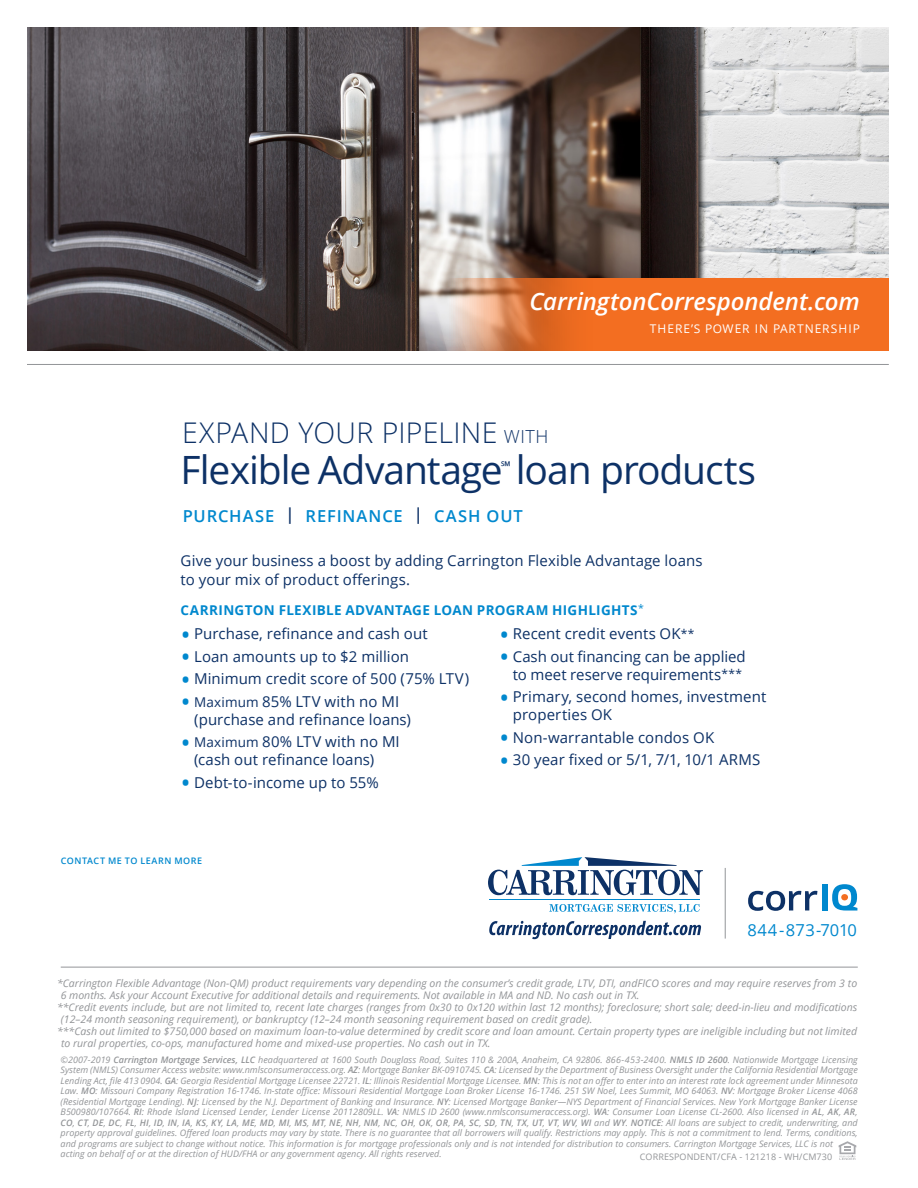
<style>
.page{position:relative;width:918px;height:1188px;background:#fff}
.page>*{position:absolute;margin:0;border:0;box-sizing:border-box;transform-origin:0 0}
.t1{font:39px "Open Sans";letter-spacing:-.03em;color:#0d3166}
.t2{font:300 28.5px "Open Sans";letter-spacing:.01em;color:#0d3166}
.t3{font:italic 600 24px "Open Sans";letter-spacing:-.005em;color:#fff}
.t4{font:600 16.5px "Open Sans";letter-spacing:.055em;color:#0088ce}
.t5{font:16.5px "Open Sans";letter-spacing:.01em;color:#0088ce}
.t6{font:15px/18px "Open Sans";letter-spacing:.005em;color:#0d3166}
.t7{font:700 13.5px "Open Sans";letter-spacing:.025em;color:#0088ce}
.t8{font:italic 13.5px "Open Sans";color:#0d3166}
.t9{font:12px "Open Sans";letter-spacing:.085em;color:#fff}
.t10{font:italic 10.5px/12px "Open Sans";color:#939598}
.t11{font:italic 9px/10.5px "Open Sans";color:#939598}
.t12{font:9px "Open Sans";letter-spacing:.01em;color:#939598}
.t13{font:600 9px "Open Sans";letter-spacing:.06em;color:#0088ce}
.s1{font-size:18px}
.s2{color:#0d3166}
.s3{font-weight:800;font-size:18px;color:#0088ce}
.s4{font-size:13.5px}
.s5{font-size:12px}
.s6{font-weight:600}
</style>
<div class="page">
<img style="left:27px;top:27px;width:862px;height:324px">
<svg style="left:839px;top:1141px;width:17px;height:19px"></svg>
<hr style="left:61px;top:967px;width:797px;height:1px;background:#939598">
<hr style="left:27px;top:364px;width:862px;height:1px;background:#939598">
<svg style="left:414px;top:279px;width:475px;height:72px;background:#e7793a"></svg>
<svg style="left:488px;top:857px;width:215px;height:38px"></svg>
<hr style="left:489px;top:899px;width:211px;height:1px;background:#0088ce">
<svg style="left:549px;top:904px;width:151px;height:9px"></svg>
<svg style="left:489px;top:921px;width:212px;height:18px"></svg>
<hr style="left:725px;top:868px;width:1px;height:71px;background:#939598">
<svg style="left:748px;top:891px;width:69px;height:20px"></svg>
<div style="left:822px;top:885px;width:6px;height:26px;background:#0088ce"></div>
<svg style="left:832px;top:884px;width:25px;height:27px"></svg>
<p class="t3" style="left:529px;top:285px;width:332px">CarringtonCorrespondent.com</p>
<p class="t9" style="left:650px;top:320px;width:212px">THERE’S POWER IN PARTNERSHIP</p>
<p class="t2" style="left:182px;top:413px;width:368px">EXPAND YOUR PIPELINE <span class="s1">WITH</span></p>
<p class="t1" style="left:180px;top:443px;width:577px">Flexible Advantage loan products</p>
<p class="t8" style="left:501px;top:457px;width:12px">℠</p>
<p class="t4" style="left:183px;top:505px;width:342px">PURCHASE <span class="s2">|</span> REFINANCE <span class="s2">|</span> CASH OUT</p>
<p class="t6" style="left:181px;top:551px;width:523px">Give your business a boost by adding Carrington Flexible Advantage loans</p>
<p class="t6" style="left:181px;top:571px;width:231px">to your mix of product offerings.</p>
<p class="t7" style="left:181px;top:601px;width:465px">CARRINGTON FLEXIBLE ADVANTAGE LOAN PROGRAM HIGHLIGHTS<sup>*</sup></p>
<p class="t6" style="left:182px;top:624px;width:247px"><span class="s3">•</span> Purchase, refinance and cash out</p>
<p class="t6" style="left:182px;top:647px;width:228px"><span class="s3">•</span> Loan amounts up to $2 million</p>
<p class="t6" style="left:182px;top:669px;width:288px"><span class="s3">•</span> Minimum credit score of 500 (75% LTV)</p>
<p class="t6" style="left:182px;top:692px;width:219px"><span class="s3">•</span> <span class="s4">Maximum</span> 85% LTV with no MI</p>
<p class="t6" style="left:194px;top:710px;width:218px">(purchase and refinance loans)</p>
<p class="t6" style="left:182px;top:732px;width:219px"><span class="s3">•</span> <span class="s4">Maximum</span> 80% LTV with no MI</p>
<p class="t6" style="left:194px;top:750px;width:182px">(cash out refinance loans)</p>
<p class="t6" style="left:182px;top:773px;width:198px"><span class="s3">•</span> Debt-to-income up to 55%</p>
<p class="t6" style="left:501px;top:624px;width:195px"><span class="s3">•</span> Recent credit events OK<span class="s5">**</span></p>
<p class="t6" style="left:501px;top:647px;width:246px"><span class="s3">•</span> Cash out financing can be applied</p>
<p class="t6" style="left:513px;top:665px;width:231px">to meet reserve requirements<span class="s5">***</span></p>
<p class="t6" style="left:513px;top:687px;width:255px;text-indent:-12px"><span class="s3">•</span> Primary, second homes, investment properties OK</p>
<p class="t6" style="left:501px;top:728px;width:215px"><span class="s3">•</span> Non-warrantable condos OK</p>
<p class="t6" style="left:501px;top:750px;width:261px"><span class="s3">•</span> 30 year fixed or 5/1, 7/1, 10/1 ARMS</p>
<p class="t13" style="left:61px;top:855px;width:143px">CONTACT ME TO LEARN MORE</p>
<p class="t5" style="left:748px;top:918px;width:111px">844-873-7010</p>
<p class="t10" style="left:61px;top:977px;width:798px;text-indent:-4px">*Carrington Flexible Advantage (Non-QM) product requirements vary depending on the consumer’s credit grade, LTV, DTI, andFICO scores and may require reserves from 3 to<br>6 months. Ask your Account Executive for additional details and requirements. Not available in MA and ND. No cash out in TX.</p>
<p class="t10" style="left:61px;top:1001px;width:798px;text-indent:-4px">**Credit events include, but are not limited to, recent late charges (ranges from 0x30 to 0x120 within last 12 months); foreclosure; short sale; deed-in-lieu and modifications (12–24 month seasoning requirement), or bankruptcy (12–24 month seasoning requirement based on credit grade).</p>
<p class="t10" style="left:61px;top:1025px;width:798px;text-indent:-4px">***Cash out limited to $750,000 based on maximum loan-to-value determined by credit score and loan amount. Certain property types are ineligible including but not limited to rural properties, co-ops, manufactured home and mixed-use properties. No cash out in TX.</p>
<p class="t11" style="left:61px;top:1054px;width:799px">©2007-2019 <span class="s6">Carrington Mortgage Services, LLC</span> headquartered at 1600 South Douglass Road, Suites 110 &amp; 200A, Anaheim, CA 92806. 866-453-2400. <span class="s6">NMLS ID 2600</span>. Nationwide Mortgage Licensing System (NMLS) Consumer Access website: www.nmlsconsumeraccess.org. <span class="s6">AZ</span>: Mortgage Banker BK-0910745. <span class="s6">CA</span>: Licensed by the Department of Business Oversight under the California Residential Mortgage Lending Act, file 413 0904. <span class="s6">GA</span>: Georgia Residential Mortgage Licensee 22721. <span class="s6">IL</span>: Illinois Residential Mortgage Licensee. <span class="s6">MN</span>: This is not an offer to enter into an interest rate lock agreement under Minnesota Law. <span class="s6">MO</span>: Missouri Company Registration 16-1746. In-state office: Missouri Residential Mortgage Loan Broker License 16-1746. 251 SW Noel, Lees Summit, MO 64063. <span class="s6">NV</span>: Mortgage Broker License 4068 (Residential Mortgage Lending). <span class="s6">NJ</span>: Licensed by the N.J. Department of Banking and Insurance. <span class="s6">NY</span>: Licensed Mortgage Banker—NYS Department of Financial Services. New York Mortgage Banker License B500980/107664. <span class="s6">RI</span>: Rhode Island Licensed Lender, Lender License 20112809LL. <span class="s6">VA</span>: NMLS ID 2600 (www.nmlsconsumeraccess.org). <span class="s6">WA</span>: Consumer Loan License CL-2600. Also licensed in <span class="s6">AL</span>, <span class="s6">AK</span>, <span class="s6">AR</span>, <span class="s6">CO</span>, <span class="s6">CT</span>, <span class="s6">DE</span>, <span class="s6">DC</span>, <span class="s6">FL</span>, <span class="s6">HI</span>, <span class="s6">ID</span>, <span class="s6">IN</span>, <span class="s6">IA</span>, <span class="s6">KS</span>, <span class="s6">KY</span>, <span class="s6">LA</span>, <span class="s6">ME</span>, <span class="s6">MD</span>, <span class="s6">MI</span>, <span class="s6">MS</span>, <span class="s6">MT</span>, <span class="s6">NE</span>, <span class="s6">NH</span>, <span class="s6">NM</span>, <span class="s6">NC</span>, <span class="s6">OH</span>, <span class="s6">OK</span>, <span class="s6">OR</span>, <span class="s6">PA</span>, <span class="s6">SC</span>, <span class="s6">SD</span>, <span class="s6">TN</span>, <span class="s6">TX</span>, <span class="s6">UT</span>, <span class="s6">VT</span>, <span class="s6">WV</span>, <span class="s6">WI</span> and <span class="s6">WY</span>. <span class="s6">NOTICE</span>: All loans are subject to credit, underwriting, and property approval guidelines. Offered loan products may vary by state. There is no guarantee that all borrowers will qualify. Restrictions may apply. This is not a commitment to lend. Terms, conditions, and programs are subject to change without notice. This information is for mortgage professionals only and is not intended for distribution to consumers. Carrington Mortgage Services, LLC is not acting on behalf of or at the direction of HUD/FHA or any government agency. All rights reserved.</p>
<p class="t12" style="left:640px;top:1150px;width:194px">CORRESPONDENT/CFA - 121218 - WH/CM730</p>
</div>
